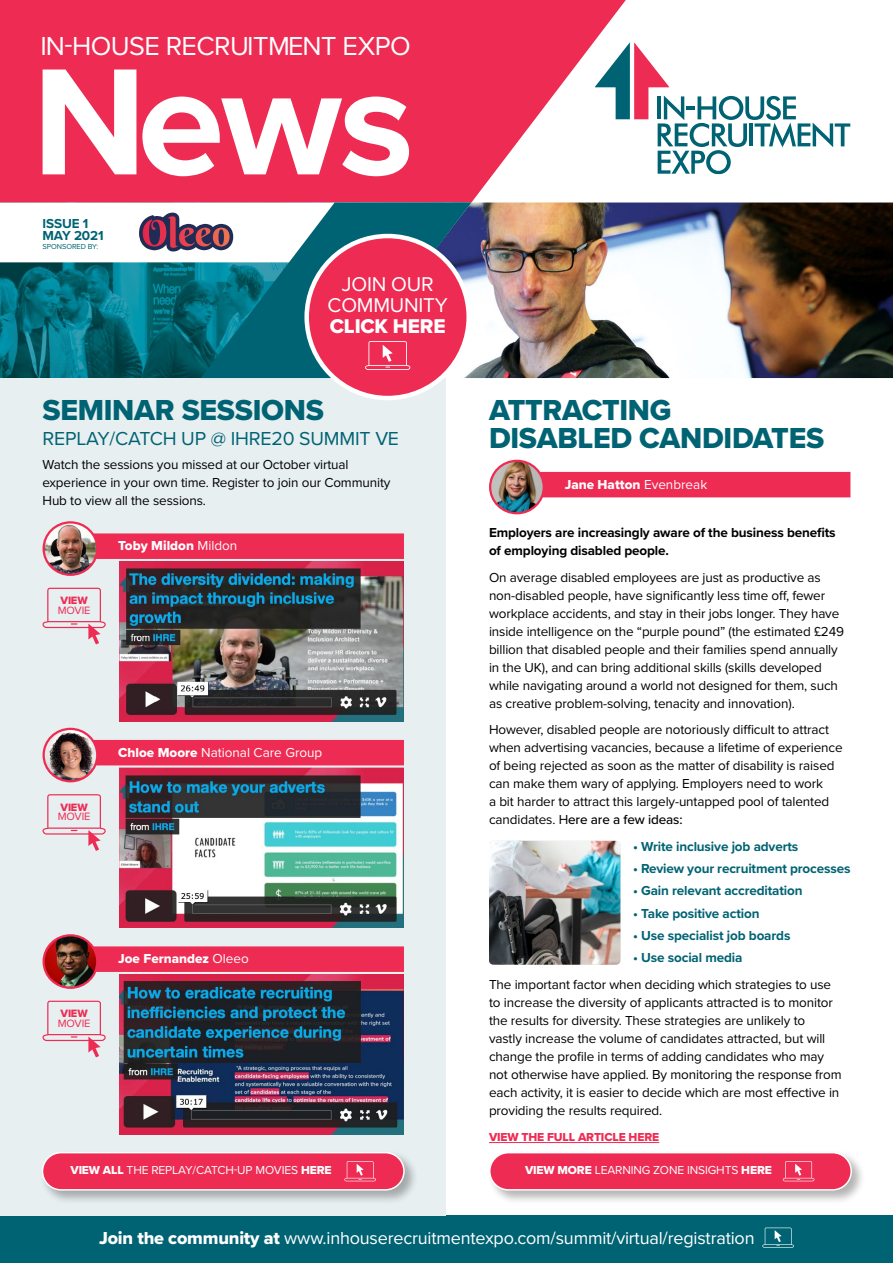
<style>
.page{position:relative;width:893px;height:1263px;background:#fff}
.page>*{position:absolute;margin:0;border:0;box-sizing:border-box;transform-origin:0 0}
.t1{font:30px/27.5px "Proxima Nova Extrabld";letter-spacing:-.01em;color:#006373}
.t2{font:27px "Proxima Nova";letter-spacing:-.02em;color:#fff}
.t3{font:20.7px/20.7px "Proxima Nova";letter-spacing:-.01em;color:#fff;text-align:center}
.t4{font:20.7px "Proxima Nova Extrabld";letter-spacing:-.01em;color:#fff}
.t5{font:19.5px "Proxima Nova";letter-spacing:-.01em;color:#006373}
.t6{font:18px "Proxima Nova";letter-spacing:-.01em;color:#fff}
.t7{font:13.5px/18px "Proxima Nova";letter-spacing:-.01em;color:#000}
.t8{font:700 13.5px/12.5px "Proxima Nova";letter-spacing:-.01em;color:#006373}
.t9{font:700 13.5px/18px "Proxima Nova";letter-spacing:-.01em;color:#000}
.t10{font:13.5px "Proxima Nova Extrabld";color:#fff}
.t11{font:13.5px "Proxima Nova";color:#fff}
.t12{font:12px "Proxima Nova";letter-spacing:-.01em;color:#fff}
.t13{font:12px "Proxima Nova Extrabld";letter-spacing:-.01em;color:#ee2b53}
.t14{font:10.95px "Proxima Nova";letter-spacing:-.01em;color:#ee2b53}
.t15{font:10.95px "Proxima Nova Extrabld";letter-spacing:-.01em;color:#ee2b53}
.t16{font:7.5px "Proxima Nova";letter-spacing:-.01em;color:#006373}
.s1{font-family:"Proxima Nova"}
.s2{font-family:"Proxima Nova Extrabld"}
.s3{font-weight:500}
</style>
<div class="page">
<svg style="left:0;top:0;width:626px;height:202px;background:#f0486a"></svg>
<img style="left:472px;top:202px;width:421px;height:176px">
<svg style="left:595px;top:42px;width:255px;height:132px"></svg>
<img style="left:0;top:202px;width:201px;height:176px">
<svg style="left:43px;top:70px;width:366px;height:106px"></svg>
<hr style="left:489px;top:1142px;width:170px;height:1px;background:#ee2b53">
<div style="left:487px;top:1150px;width:379px;height:55px;background:#000;opacity:.3"></div>
<div style="left:490px;top:1153px;width:361px;height:37px;background:#ee2b53;border-radius:19px"></div>
<div style="left:489px;top:1152px;width:363px;height:38px;border:2px solid #fff;border-radius:19px"></div>
<svg style="left:783px;top:1161px;width:31px;height:20px"></svg>
<div style="left:531px;top:472px;width:319px;height:25px;background:#ee2b53"></div>
<img style="left:490px;top:461px;width:54px;height:52px">
<div style="left:489px;top:460px;width:56px;height:54px;border:2px solid #ee2b53;border-radius:50%"></div>
<img style="left:489px;top:841px;width:131px;height:124px">
<div style="left:0;top:1215px;width:893px;height:48px;background:#006373"></div>
<svg style="left:762px;top:1227px;width:32px;height:21px"></svg>
<div style="left:0;top:378px;width:446px;height:837px;background:#e8eff1"></div>
<img style="left:120px;top:561px;width:284px;height:160px">
<div style="left:84px;top:533px;width:320px;height:26px;background:#ee2b53"></div>
<img style="left:44px;top:522px;width:53px;height:53px">
<div style="left:43px;top:521px;width:55px;height:55px;border:2px solid #ee2b53;border-radius:50%"></div>
<svg style="left:43px;top:588px;width:63px;height:56px"></svg>
<img style="left:120px;top:768px;width:284px;height:160px">
<div style="left:84px;top:740px;width:320px;height:25px;background:#ee2b53"></div>
<img style="left:44px;top:729px;width:53px;height:52px">
<div style="left:43px;top:728px;width:55px;height:54px;border:2px solid #ee2b53;border-radius:50%"></div>
<svg style="left:43px;top:794px;width:63px;height:57px"></svg>
<img style="left:120px;top:974px;width:284px;height:160px">
<div style="left:84px;top:946px;width:320px;height:26px;background:#ee2b53"></div>
<img style="left:44px;top:936px;width:53px;height:51px">
<div style="left:43px;top:934px;width:55px;height:55px;border:2px solid #ee2b53;border-radius:50%"></div>
<svg style="left:43px;top:1000px;width:63px;height:57px"></svg>
<div style="left:40px;top:1150px;width:378px;height:55px;background:#000;opacity:.3"></div>
<div style="left:43px;top:1153px;width:361px;height:37px;background:#ee2b53;border-radius:19px"></div>
<div style="left:42px;top:1152px;width:363px;height:38px;border:2px solid #fff;border-radius:19px"></div>
<svg style="left:344px;top:1161px;width:32px;height:20px"></svg>
<svg style="left:0;top:203px;width:201px;height:59px"></svg>
<svg style="left:201px;top:202px;width:271px;height:176px;fill:#006373"></svg>
<div style="left:307px;top:236px;width:162px;height:162px;background:#ee2b53;border-radius:50%"></div>
<div style="left:304px;top:234px;width:167px;height:166px;border:4px solid #fff;border-radius:50%"></div>
<svg style="left:365px;top:341px;width:45px;height:29px"></svg>
<h2 class="t2" style="left:40px;top:30px;width:372px">IN-HOUSE RECRUITMENT EXPO</h2>
<p class="t8" style="left:43px;top:217px;width:63px">ISSUE 1<br>MAY 2021</p>
<p class="t16" style="left:43px;top:242px;width:57px">SPONSORED BY:</p>
<h3 class="t3" style="left:328px;top:275px;width:122px">JOIN OUR<br>COMMUNITY</h3>
<h3 class="t4" style="left:330px;top:310px;width:117px">CLICK HERE</h3>
<h1 class="t1" style="left:43px;top:396px;width:283px">SEMINAR SESSIONS</h1>
<h3 class="t5" style="left:43px;top:426px;width:358px">REPLAY/CATCH UP @ IHRE20 SUMMIT VE</h3>
<p class="t7" style="left:43px;top:456px;width:349px">Watch the sessions you missed at our October virtual experience in your own time. Register to join our Community<br>Hub to view all the sessions.</p>
<p class="t10" style="left:118px;top:536px;width:121px">Toby Mildon <span class="s1">Mildon</span></p>
<p class="t15" style="left:61px;top:593px;width:29px">VIEW</p>
<p class="t14" style="left:58px;top:603px;width:34px">MOVIE</p>
<p class="t15" style="left:61px;top:799px;width:29px">VIEW</p>
<p class="t14" style="left:58px;top:810px;width:34px">MOVIE</p>
<p class="t11" style="left:118px;top:744px;width:206px"><span class="s2">Chloe Moore</span> National Care Group</p>
<p class="t15" style="left:61px;top:1006px;width:29px">VIEW</p>
<p class="t14" style="left:58px;top:1016px;width:34px">MOVIE</p>
<p class="t10" style="left:118px;top:949px;width:132px">Joe Fernandez <span class="s1">Oleeo</span></p>
<p class="t12" style="left:71px;top:1163px;width:263px"><span class="s2">VIEW ALL</span> THE REPLAY/CATCH-UP MOVIES <span class="s2">HERE</span></p>
<h1 class="t1" style="left:489px;top:396px;width:337px">ATTRACTING<br>DISABLED CANDIDATES</h1>
<p class="t10" style="left:565px;top:474px;width:144px">Jane Hatton <span class="s1">Evenbreak</span></p>
<p class="t9" style="left:489px;top:524px;width:348px">Employers are increasingly aware of the business benefits of employing disabled people.</p>
<p class="t7" style="left:489px;top:569px;width:357px">On average disabled employees are just as productive as non-disabled people, have significantly less time off, fewer workplace accidents, and stay in their jobs longer. They have inside intelligence on the “purple pound” (the estimated £249 billion that disabled people and their families spend annually in the UK), and can bring additional skills (skills developed while navigating around a world not designed for them, such as creative problem-solving, tenacity and innovation).</p>
<p class="t7" style="left:489px;top:721px;width:355px">However, disabled people are notoriously difficult to attract when advertising vacancies, because a lifetime of experience of being rejected as soon as the matter of disability is raised can make them wary of applying. Employers need to work<br>a bit harder to attract this largely-untapped pool of talented candidates. H<span class="s3">ere are a few ideas:</span></p>
<p class="t8" style="left:633px;top:840px;width:167px">• Write inclusive job adverts</p>
<p class="t8" style="left:633px;top:862px;width:219px">• Review your recruitment processes</p>
<p class="t8" style="left:633px;top:884px;width:171px">• Gain relevant accreditation</p>
<p class="t8" style="left:633px;top:907px;width:128px">• Take positive action</p>
<p class="t8" style="left:633px;top:929px;width:159px">• Use specialist job boards</p>
<p class="t8" style="left:633px;top:951px;width:111px">• Use social media</p>
<p class="t7" style="left:489px;top:975px;width:354px">The important factor when deciding which strategies to use to increase the diversity of applicants attracted is to monitor the results for diversity. These strategies are unlikely to<br>vastly increase the volume of candidates attracted, but will change the profile in terms of adding candidates who may not otherwise have applied. By monitoring the response from each activity, it is easier to decide which are most effective in providing the results required.</p>
<p class="t13" style="left:489px;top:1128px;width:172px">VIEW THE FULL ARTICLE HERE</p>
<p class="t12" style="left:525px;top:1163px;width:248px"><span class="s2">VIEW MORE</span> LEARNING ZONE INSIGHTS <span class="s2">HERE</span></p>
<h3 class="t6" style="left:99px;top:1227px;width:657px"><span class="s2">Join the community at</span> www.inhouserecruitmentexpo.com/summit/virtual/registration</h3>
</div>
